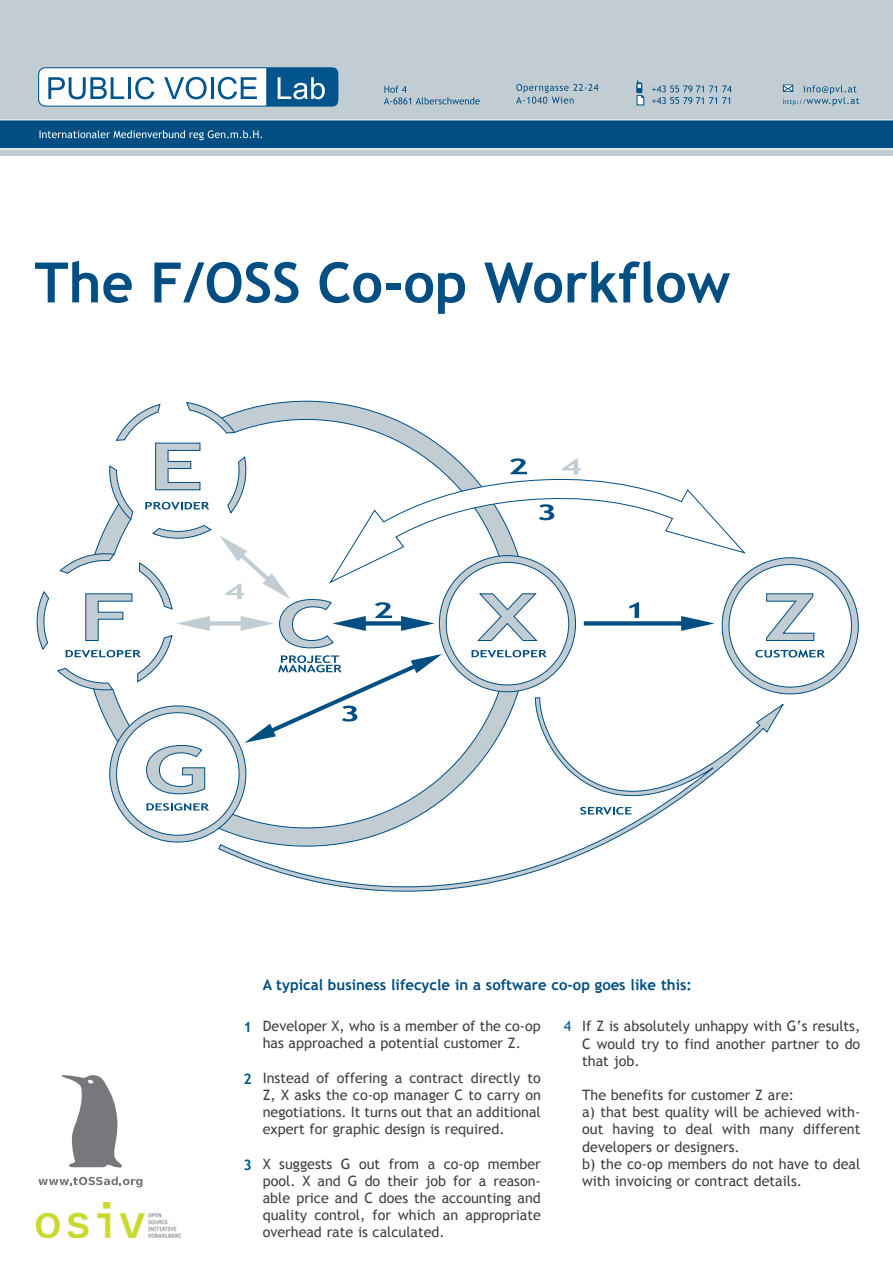
<style>
.page{position:relative;width:893px;height:1263px;background:#fff}
.page>*{position:absolute;margin:0;border:0;box-sizing:border-box;transform-origin:0 0}
.t1{font:700 55.65px "Trebuchet MS";color:#004e82}
.t2{font:700 14.85px "Trebuchet MS";color:#004e82}
.t3{font:14.25px/17.2px "Trebuchet MS";color:#3f3f40;text-align:justify}
.t4{font:700 14.25px "Trebuchet MS";color:#00598c}
.t5{font:14.25px "Trebuchet MS";color:#00598c}
</style>
<div class="page">
<div style="left:0;top:0;width:893px;height:156px;background:#c1ccd3"></div>
<svg style="left:38px;top:67px;width:300px;height:40px;background:#a0bfd4"></svg>
<svg style="left:0;top:119px;width:893px;height:30px;background:#165d8d"></svg>
<svg style="left:782px;top:84px;width:77px;height:22px"></svg>
<svg style="left:516px;top:84px;width:82px;height:20px"></svg>
<svg style="left:636px;top:80px;width:8px;height:25px"></svg>
<svg style="left:652px;top:85px;width:80px;height:19px"></svg>
<svg style="left:384px;top:86px;width:96px;height:18px"></svg>
<svg style="left:722px;top:558px;width:136px;height:136px;background:#a2b7c6"></svg>
<div style="left:729px;top:565px;width:122px;height:122px;background:#fff;border-radius:50%"></div>
<svg style="left:766px;top:593px;width:48px;height:48px"></svg>
<svg style="left:110px;top:706px;width:136px;height:136px"></svg>
<div style="left:117px;top:713px;width:122px;height:122px;background:#fff;border-radius:50%"></div>
<svg style="left:218px;top:704px;width:566px;height:188px"></svg>
<svg style="left:755px;top:650px;width:70px;height:7px"></svg>
<svg style="left:580px;top:807px;width:52px;height:8px"></svg>
<svg style="left:146px;top:803px;width:63px;height:8px"></svg>
<svg style="left:37px;top:401px;width:707px;height:393px"></svg>
<svg style="left:61px;top:1075px;width:61px;height:92px"></svg>
<svg style="left:38px;top:1176px;width:104px;height:11px"></svg>
<img style="left:37px;top:1203px;width:143px;height:35px">
<h1 class="t1" style="left:34px;top:248px;width:697px">The F/OSS Co-op Workflow</h1>
<p class="t4" style="left:243px;top:1018px;width:10px">1</p>
<p class="t4" style="left:243px;top:1070px;width:10px">2</p>
<p class="t4" style="left:243px;top:1156px;width:10px">3</p>
<p class="t2" style="left:263px;top:975px;width:431px">A typical business lifecycle in a software co-op goes like this:</p>
<p class="t3" style="left:263px;top:1018px;width:280px">Developer X, who is a member of the co-op has approached a potential customer Z.</p>
<p class="t3" style="left:263px;top:1069px;width:280px">Instead of offering a contract directly to Z, X asks the co-op manager C to carry on negotiations. It turns out that an additional expert for graphic design is required.</p>
<p class="t3" style="left:263px;top:1155px;width:280px">X suggests G out from a co-op member pool. X and G do their job for a reason&shy;able price and C does the accounting and quality control, for which an appropriate overhead rate is calculated.</p>
<p class="t5" style="left:564px;top:1018px;width:9px">4</p>
<p class="t3" style="left:582px;top:1018px;width:280px">If Z is absolutely unhappy with G‘s results, C would try to find another partner to do that job.</p>
<p class="t3" style="left:582px;top:1087px;width:280px;text-align:left">The benefits for customer Z are:<br>a) that best quality will be achieved with&shy;out having to deal with many different developers or designers.<br>b) the co-op members do not have to deal with invoicing or contract details.</p>
</div>
